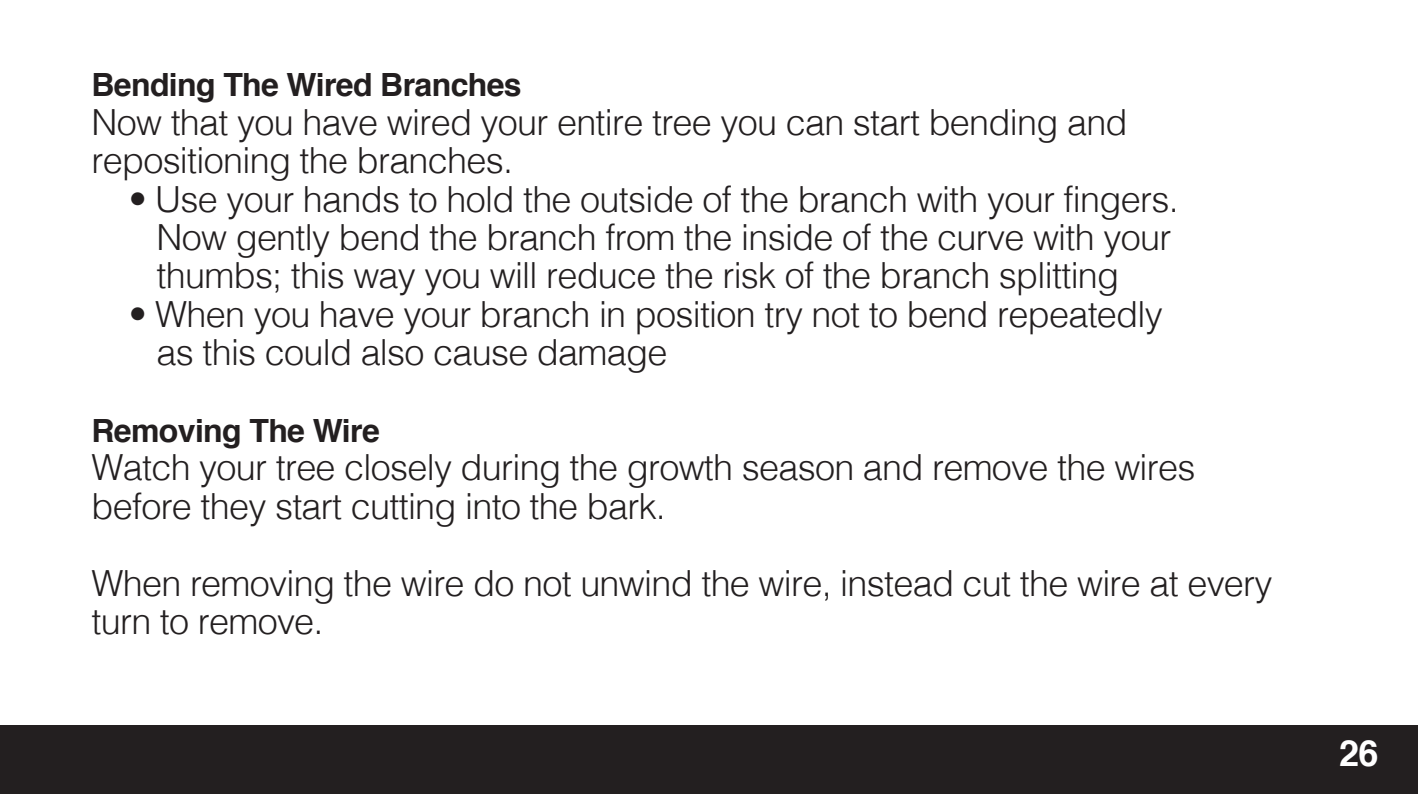
<style>
.page{position:relative;width:1418px;height:794px;background:#fff}
.page>*{position:absolute;margin:0;border:0;box-sizing:border-box;transform-origin:0 0}
.t1{font:300 36px/38.4px "Helvetica";letter-spacing:-.02em;color:#231f20}
.t2{font:700 36px "Helvetica";color:#fff}
.t3{font:700 32px "Helvetica";letter-spacing:-.02em;color:#231f20}
</style>
<div class="page">
<div style="left:0;top:725px;width:1417px;height:69px;background:#231f20"></div>
<p class="t3" style="left:91px;top:59px;width:432px">Bending The Wired Branches</p>
<p class="t1" style="left:91px;top:100px;width:1037px">Now that you have wired your entire tree you can start bending and repositioning the branches.</p>
<p class="t1" style="left:156px;top:177px;width:1023px;text-indent:-28px">• Use your hands to hold the outside of the branch with your fingers.<br>Now gently bend the branch from the inside of the curve with your thumbs; this way you will reduce the risk of the branch splitting</p>
<p class="t1" style="left:156px;top:292px;width:1007px;text-indent:-28px">• When you have your branch in position try not to bend repeatedly as this could also cause damage</p>
<p class="t3" style="left:91px;top:405px;width:290px">Removing The Wire</p>
<p class="t1" style="left:91px;top:446px;width:1105px">Watch your tree closely during the growth season and remove the wires before they start cutting into the bark.</p>
<p class="t1" style="left:91px;top:561px;width:1182px">When removing the wire do not unwind the wire, instead cut the wire at every turn to remove.</p>
<p class="t2" style="left:1338px;top:724px;width:41px">26</p>
</div>
